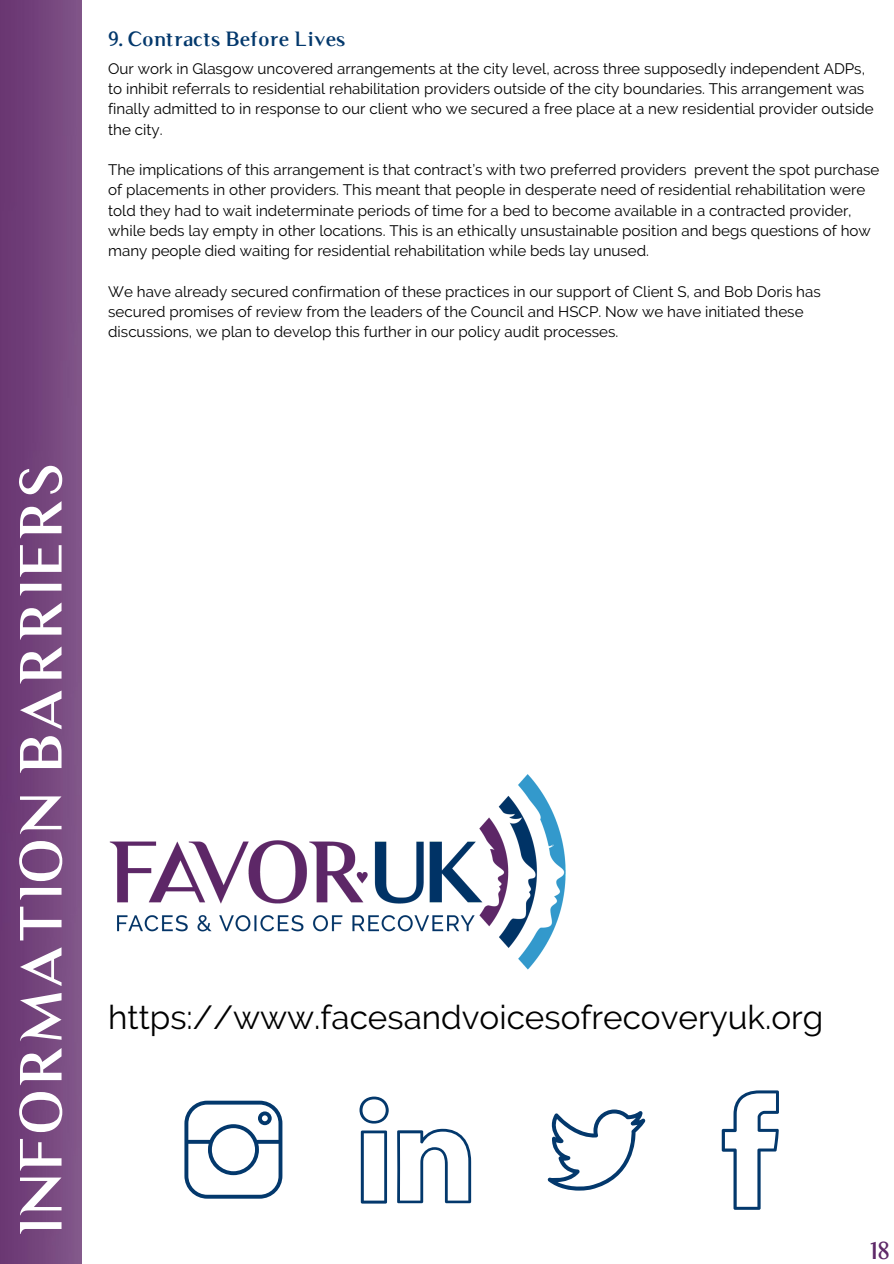
<style>
.page{position:relative;width:894px;height:1264px;background:#fff}
.page>*{position:absolute;margin:0;border:0;box-sizing:border-box;transform-origin:0 0}
.t1{font:56.7px "Luxia Medium Display";letter-spacing:.04em;color:#fff}
.t2{font:33.3px "Raleway";color:#000}
.t3{font:23.55px "Luxia Medium Display";color:#5e2968}
.t4{font:19.65px "Luxia Medium Display";color:#03386c}
.t5{font:15.15px/20.2px "Raleway";color:#000}
</style>
<div class="page">
<img style="left:0;top:0;width:81px;height:1263px">
<img style="left:109px;top:774px;width:457px;height:196px">
<svg style="left:547px;top:1109px;width:98px;height:81px"></svg>
<svg style="left:361px;top:1130px;width:26px;height:73px"></svg>
<svg style="left:359px;top:1096px;width:29px;height:27px"></svg>
<svg style="left:397px;top:1128px;width:74px;height:75px"></svg>
<svg style="left:721px;top:1090px;width:57px;height:119px"></svg>
<svg style="left:184px;top:1100px;width:98px;height:98px"></svg>
<p class="t4" style="left:108px;top:27px;width:239px">9. Contracts Before Lives</p>
<p class="t5" style="left:108px;top:58px;width:766px">Our work in Glasgow uncovered arrangements at the city level, across three supposedly independent ADPs, to inhibit referrals to residential rehabilitation providers outside of the city boundaries. This arrangement was finally admitted to in response to our client who we secured a free place at a new residential provider outside the city.</p>
<p class="t5" style="left:108px;top:160px;width:772px">The implications of this arrangement is that contract’s with two preferred providers prevent the spot purchase of placements in other providers. This meant that people in desperate need of residential rehabilitation were told they had to wait indeterminate periods of time for a bed to become available in a contracted provider, while beds lay empty in other locations. This is an ethically unsustainable position and begs questions of how many people died waiting for residential rehabilitation while beds lay unused.</p>
<p class="t5" style="left:108px;top:281px;width:713px">We have already secured confirmation of these practices in our support of Client S, and Bob Doris has secured promises of review from the leaders of the Council and HSCP. Now we have initiated these discussions, we plan to develop this further in our policy audit processes.</p>
<p class="t1" style="left:7px;top:1236px;width:774px;rotate:-90deg">INFORMATION BARRIERS</p>
<p class="t2" style="left:108px;top:997px;width:716px">https://www.facesandvoicesofrecoveryuk.org</p>
<p class="t3" style="left:869px;top:1235px;width:21px">18</p>
</div>
